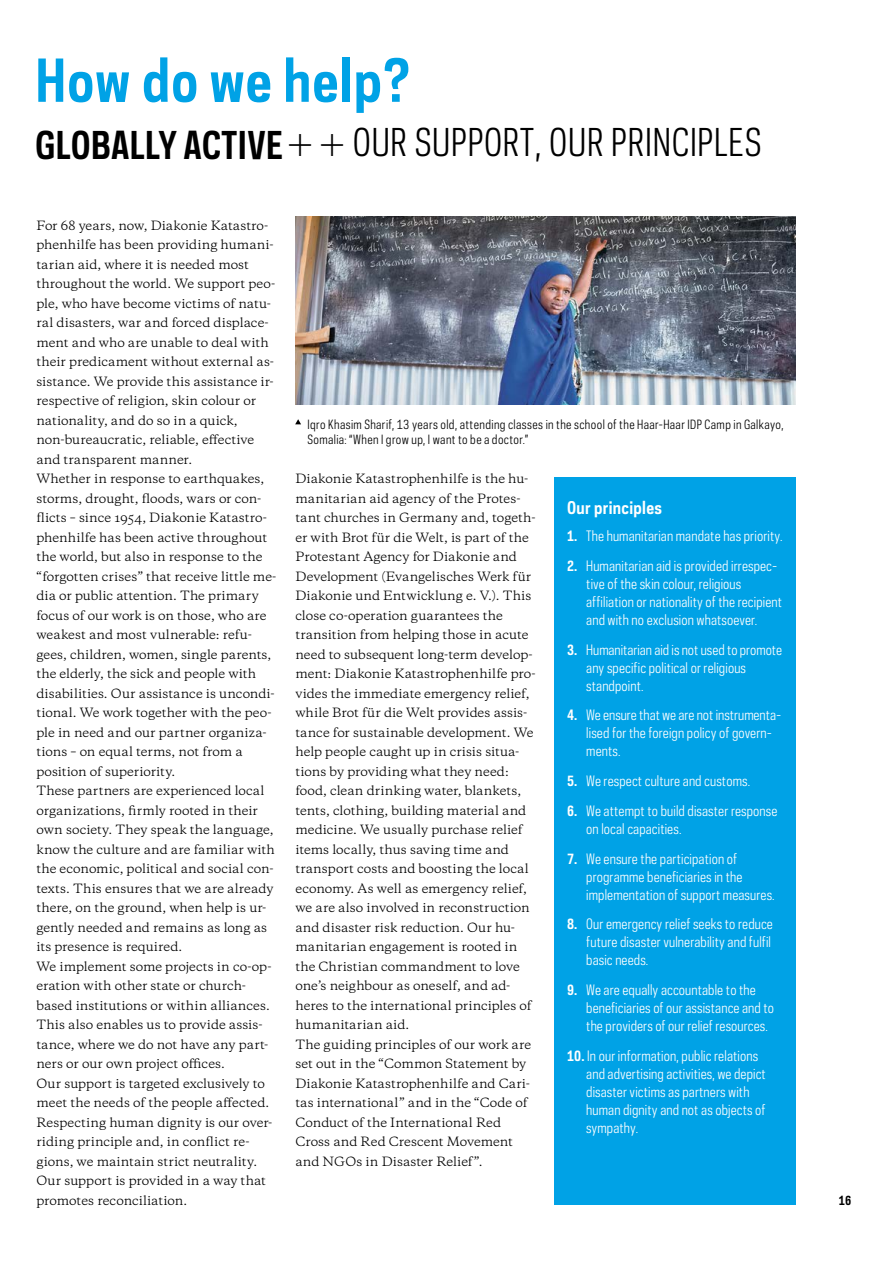
<style>
.page{position:relative;width:893px;height:1263px;background:#fff}
.page>*{position:absolute;margin:0;border:0;box-sizing:border-box;transform-origin:0 0}
.t1{font:700 55.5px "Polaris Condensed";letter-spacing:.02em;color:#00a2e6}
.t2{font:36px "Polaris Condensed";letter-spacing:.02em;color:#000}
.t3{font:700 16.5px "Polaris Condensed";letter-spacing:.02em;color:#fff}
.t4{font:13.5px/18px "Polaris Condensed";letter-spacing:.01em;color:#fff}
.t5{font:12px/19.5px "Galaxie Copernicus";color:#000}
.t6{font:12px/15px "Polaris Condensed";letter-spacing:.035em;color:#000}
.t7{font:700 12px "Polaris Condensed";color:#000}
.s1{font-weight:700}
.s2{font-size:28.05px}
</style>
<div class="page">
<div style="left:554px;top:477px;width:241px;height:727px;background:#00a2e6"></div>
<img style="left:295px;top:216px;width:500px;height:189px">
<svg style="left:295px;top:419px;width:6px;height:5px"></svg>
<h1 class="t1" style="left:35px;top:44px;width:376px">How do we help?</h1>
<h2 class="t2" style="left:35px;top:118px;width:728px"><span class="s1">GLOBALLY ACTIVE</span> <span class="s2">+ +</span> OUR SUPPORT, OUR PRINCIPLES</h2>
<p class="t5" style="left:36px;top:215px;width:242px">For 68 years, now, Diakonie Katastro&shy;phenhilfe has been providing humani&shy;tarian aid, where it is needed most throughout the world. We support peo&shy;ple, who have become victims of natu&shy;ral disasters, war and forced displace&shy;ment and who are unable to deal with their predicament without external as&shy;sistance. We provide this assistance ir&shy;respective of religion, skin colour or nationality, and do so in a quick, non-bureaucratic, reliable, effective and transparent manner.<br>Whether in response to earthquakes, storms, drought, floods, wars or con&shy;flicts – since 1954, Diakonie Katastro&shy;phenhilfe has been active throughout the world, but also in response to the “forgotten crises” that receive little me&shy;dia or public attention. The primary focus of our work is on those, who are weakest and most vulnerable: refu&shy;gees, children, women, single parents, the elderly, the sick and people with disabilities. Our assistance is uncondi&shy;tional. We work together with the peo&shy;ple in need and our partner organiza&shy;tions – on equal terms, not from a position of superiority.<br>These partners are experienced local organizations, firmly rooted in their own society. They speak the language, know the culture and are familiar with the economic, political and social con&shy;texts. This ensures that we are already there, on the ground, when help is ur&shy;gently needed and remains as long as its presence is required.<br>We implement some projects in co-op&shy;eration with other state or church&shy;based institutions or within alliances.<br>This also enables us to provide assis&shy;tance, where we do not have any part&shy;ners or our own project offices.<br>Our support is targeted exclusively to meet the needs of the people affected.<br>Respecting human dignity is our over&shy;riding principle and, in conflict re&shy;gions, we maintain strict neutrality.<br>Our support is provided in a way that promotes reconciliation.</p>
<p class="t6" style="left:307px;top:417px;width:478px">Iqro Khasim Sharif, 13 years old, attending classes in the school of the Haar-Haar IDP Camp in Galkayo,<br>Somalia: “When I grow up, I want to be a doctor.”</p>
<p class="t5" style="left:295px;top:469px;width:242px">Diakonie Katastrophenhilfe is the hu&shy;manitarian aid agency of the Protes&shy;tant churches in Germany and, togeth&shy;er with Brot für die Welt, is part of the Protestant Agency for Diakonie and Development (Evangelisches Werk für Diakonie und Entwicklung e. V.). This close co-operation guarantees the transition from helping those in acute need to subsequent long-term develop&shy;ment: Diakonie Katastrophenhilfe pro&shy;vides the immediate emergency relief, while Brot für die Welt provides assis&shy;tance for sustainable development. We help people caught up in crisis situa&shy;tions by providing what they need: food, clean drinking water, blankets, tents, clothing, building material and medicine. We usually purchase relief items locally, thus saving time and transport costs and boosting the local economy. As well as emergency relief, we are also involved in reconstruction and disaster risk reduction. Our hu&shy;manitarian engagement is rooted in the Christian commandment to love one’s neighbour as oneself, and ad&shy;heres to the international principles of humanitarian aid.<br>The guiding principles of our work are set out in the “Common Statement by Diakonie Katastrophenhilfe and Cari&shy;tas international” and in the “Code of Conduct of the International Red Cross and Red Crescent Movement and NGOs in Disaster Relief”.</p>
<h3 class="t3" style="left:567px;top:497px;width:96px">Our principles</h3>
<p class="t4" style="left:567px;top:527px;width:217px"><span class="s1">1.</span> The humanitarian mandate has priority.</p>
<p class="t4" style="left:586px;top:556px;width:197px;text-indent:-19px"><span class="s1">2.</span> Humanitarian aid is provided irrespec&shy;tive of the skin colour, religious affiliation or nationality of the recipient and with no exclusion whatsoever.</p>
<p class="t4" style="left:586px;top:640px;width:197px;text-indent:-19px"><span class="s1">3.</span> Humanitarian aid is not used to promote any specific political or religious standpoint.</p>
<p class="t4" style="left:586px;top:706px;width:196px;text-indent:-19px"><span class="s1">4.</span> We ensure that we are not instrumenta&shy;lised for the foreign policy of govern&shy;ments.</p>
<p class="t4" style="left:567px;top:772px;width:184px"><span class="s1">5.</span> We respect culture and customs.</p>
<p class="t4" style="left:586px;top:801px;width:193px;text-indent:-19px"><span class="s1">6.</span> We attempt to build disaster response on local capacities.</p>
<p class="t4" style="left:586px;top:849px;width:190px;text-indent:-19px"><span class="s1">7.</span> We ensure the participation of programme beneficiaries in the implementation of support measures.</p>
<p class="t4" style="left:586px;top:915px;width:188px;text-indent:-19px"><span class="s1">8.</span> Our emergency relief seeks to reduce future disaster vulnerability and fulfil basic needs.</p>
<p class="t4" style="left:586px;top:981px;width:189px;text-indent:-19px"><span class="s1">9.</span> We are equally accountable to the beneficiaries of our assistance and to the providers of our relief resources.</p>
<p class="t4" style="left:586px;top:1046px;width:181px;text-indent:-19px"><span class="s1">10.</span> In our information, public relations and advertising activities, we depict disaster victims as partners with human dignity and not as objects of sympathy.</p>
<p class="t7" style="left:839px;top:1192px;width:14px">16</p>
</div>
